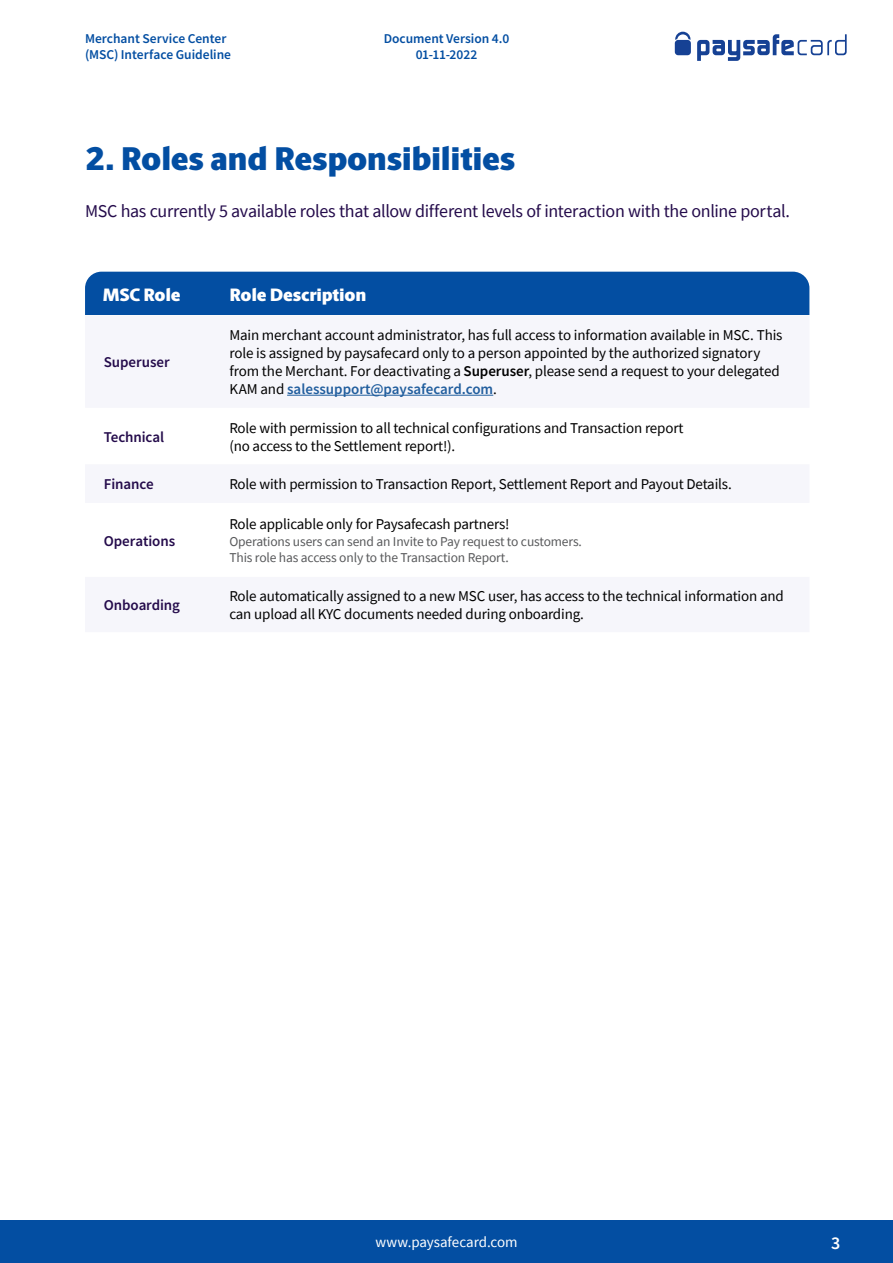
<style>
.page{position:relative;width:893px;height:1263px;background:#fff}
.page>*{position:absolute;margin:0;border:0;box-sizing:border-box;transform-origin:0 0}
.t1{font:900 33px "Berlingske Sans";letter-spacing:-.015em;color:#034ea2}
.t2{font:18px "Source Sans Pro";letter-spacing:-.015em;color:#240b4b}
.t3{font:900 18px "Berlingske Sans";letter-spacing:-.01em;color:#fff}
.t4{font:600 18px "Source Sans Pro";color:#fff}
.t5{font:15px/18px "Source Sans Pro";letter-spacing:-.01em;color:#000}
.t6{font:600 15px "Source Sans Pro";letter-spacing:-.005em;color:#240b4b}
.t7{font:15px "Source Sans Pro";letter-spacing:-.005em;color:#fff}
.t8{font:13.5px/16.2px "Source Sans Pro";letter-spacing:-.01em;color:#58595b}
.t9{font:600 13.5px/16.2px "Source Sans Pro";letter-spacing:-.005em;color:#034ea2}
.s1{font-weight:600}
.s2{font-weight:600;color:#215e9e}
</style>
<div class="page">
<div style="left:0;top:1220px;width:893px;height:43px;background:#034ea2"></div>
<div style="left:675px;top:40px;width:16px;height:15px;background:#164194;border-radius:3px"></div>
<svg style="left:675px;top:32px;width:15px;height:8px"></svg>
<svg style="left:697px;top:34px;width:150px;height:27px"></svg>
<div style="left:85px;top:272px;width:724px;height:43px;background:#034ea2"></div>
<hr style="left:287px;top:395px;width:206px;height:1px;background:#215e9e">
<p class="t9" style="left:85px;top:30px;width:148px">Merchant Service Center (MSC) Interface Guideline</p>
<p class="t9" style="left:384px;top:30px;width:127px;text-align:center">Document Version 4.0<br>01-11-2022</p>
<h1 class="t1" style="left:85px;top:134px;width:432px">2. Roles and Responsibilities</h1>
<p class="t2" style="left:85px;top:200px;width:706px">MSC has currently 5 available roles that allow different levels of interaction with the online portal.</p>
<p class="t3" style="left:103px;top:281px;width:79px">MSC Role</p>
<p class="t3" style="left:229px;top:281px;width:139px">Role Description</p>
<p class="t6" style="left:104px;top:353px;width:67px">Superuser</p>
<p class="t5" style="left:229px;top:326px;width:555px">Main merchant account administrator, has full access to information available in MSC. This role is assigned by paysafecard only to a person appointed by the authorized signatory from the Merchant. For deactivating a <span class="s1">Superuser</span>, please send a request to your delegated KAM and <span class="s2">salessupport@paysafecard.com</span>.</p>
<p class="t6" style="left:104px;top:427px;width:62px">Technical</p>
<p class="t5" style="left:229px;top:419px;width:456px">Role with permission to all technical configurations and Transaction report (no access to the Settlement report!).</p>
<p class="t6" style="left:104px;top:474px;width:51px">Finance</p>
<p class="t5" style="left:229px;top:475px;width:504px">Role with permission to Transaction Report, Settlement Report and Payout Details.</p>
<p class="t6" style="left:104px;top:531px;width:73px">Operations</p>
<p class="t5" style="left:229px;top:515px;width:282px">Role applicable only for Paysafecash partners!</p>
<p class="t8" style="left:229px;top:533px;width:354px">Operations users can send an Invite to Pay request to customers.<br>This role has access only to the Transaction Report.</p>
<p class="t6" style="left:104px;top:595px;width:78px">Onboarding</p>
<p class="t5" style="left:229px;top:587px;width:556px">Role automatically assigned to a new MSC user, has access to the technical information and can upload all KYC documents needed during onboarding.</p>
<p class="t7" style="left:375px;top:1232px;width:144px">www.paysafecard.com</p>
<p class="t4" style="left:831px;top:1231px;width:11px">3</p>
</div>
